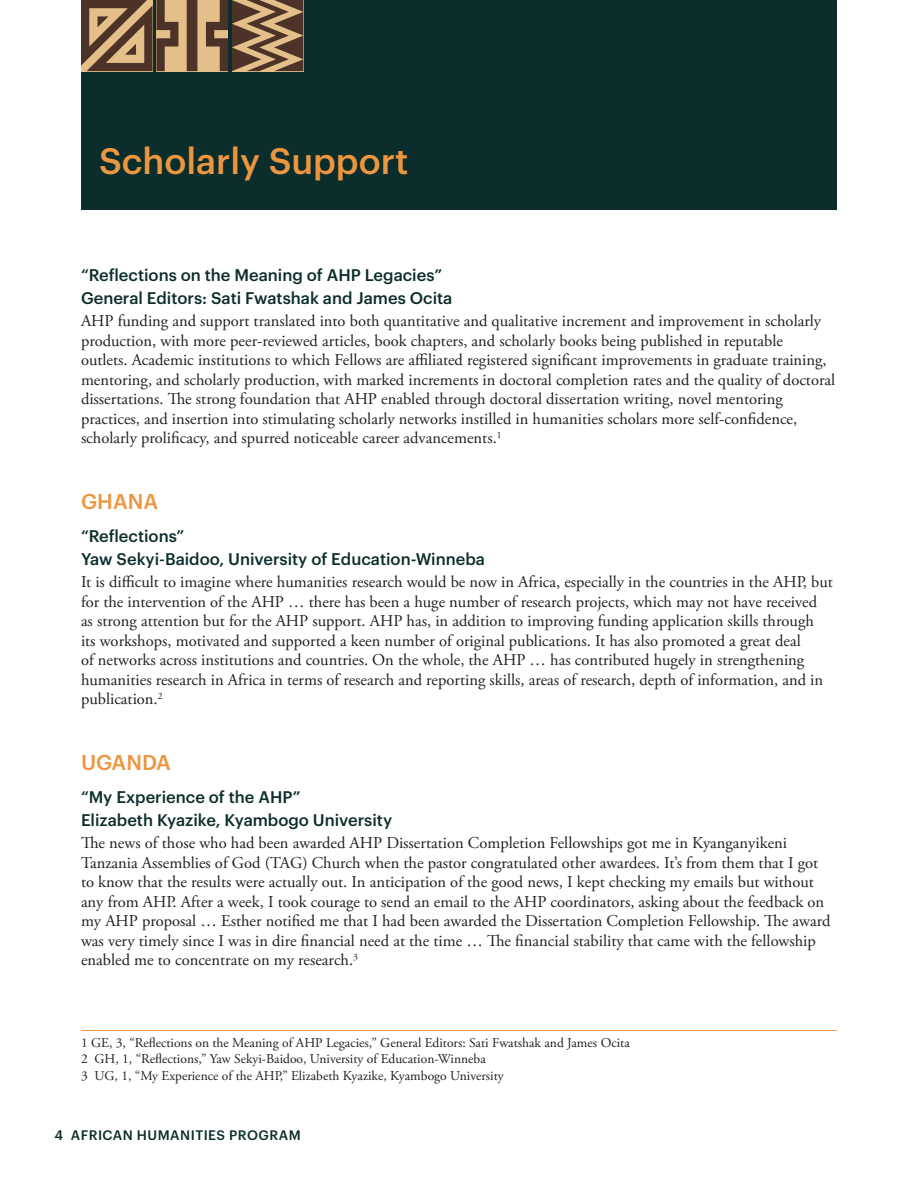
<style>
.page{position:relative;width:918px;height:1188px;background:#fff}
.page>*{position:absolute;margin:0;border:0;box-sizing:border-box;transform-origin:0 0}
.t1{font:500 36px "Graphik";color:#ed9640}
.t2{font:500 21px "Graphik";color:#ed9640}
.t3{font:16.5px/19.5px "Adobe Garamond Pro";color:#231f20}
.t4{font:500 16.5px "Graphik";color:#0b2d2b}
.footnote{font:13.5px "Adobe Garamond Pro";color:#231f20}
.t5{font:500 13.5px "Graphik";letter-spacing:.035em;color:#0b2d2b}
</style>
<div class="page">
<div style="left:81px;top:0;width:756px;height:210px;background:#0b2d2b"></div>
<svg style="left:81px;top:0;width:222px;height:71px;background:#8d7052"></svg>
<hr style="left:81px;top:1030px;width:756px;height:1px;background:#ed9640">
<h1 class="t1" style="left:99px;top:134px;width:311px">Scholarly Support</h1>
<h3 class="t4" style="left:81px;top:263px;width:363px">“Reflections on the Meaning of AHP Legacies”</h3>
<h3 class="t4" style="left:81px;top:285px;width:373px">General Editors: Sati Fwatshak and James Ocita</h3>
<p class="t3" style="left:81px;top:312px;width:756px">AHP funding and support translated into both quantitative and qualitative increment and improvement in scholarly production, with more peer-reviewed articles, book chapters, and scholarly books being published in reputable<br>outlets. Academic institutions to which Fellows are affiliated registered significant improvements in graduate training, mentoring, and scholarly production, with marked increments in doctoral completion rates and the quality of doctoral dissertations. The strong foundation that AHP enabled through doctoral dissertation writing, novel mentoring practices, and insertion into stimulating scholarly networks instilled in humanities scholars more self-confidence, scholarly prolificacy, and spurred noticeable career advancements.<sup>1</sup></p>
<h3 class="t2" style="left:81px;top:486px;width:79px">GHANA</h3>
<h3 class="t4" style="left:81px;top:524px;width:105px">“Reflections”</h3>
<h3 class="t4" style="left:81px;top:546px;width:405px">Yaw Sekyi-Baidoo, University of Education-Winneba</h3>
<p class="t3" style="left:81px;top:573px;width:753px">It is difficult to imagine where humanities research would be now in Africa, especially in the countries in the AHP, but for the intervention of the AHP … there has been a huge number of research projects, which may not have received as strong attention but for the AHP support. AHP has, in addition to improving funding application skills through<br>its workshops, motivated and supported a keen number of original publications. It has also promoted a great deal<br>of networks across institutions and countries. On the whole, the AHP … has contributed hugely in strengthening humanities research in Africa in terms of research and reporting skills, areas of research, depth of information, and in publication.<sup>2</sup></p>
<p class="t2" style="left:81px;top:747px;width:91px">UGANDA</p>
<h3 class="t4" style="left:81px;top:785px;width:221px">“My Experience of the AHP”</h3>
<h3 class="t4" style="left:81px;top:807px;width:313px">Elizabeth Kyazike, Kyambogo University</h3>
<p class="t3" style="left:81px;top:834px;width:751px">The news of those who had been awarded AHP Dissertation Completion Fellowships got me in Kyanganyikeni Tanzania Assemblies of God (TAG) Church when the pastor congratulated other awardees. It’s from them that I got to know that the results were actually out. In anticipation of the good news, I kept checking my emails but without any from AHP. After a week, I took courage to send an email to the AHP coordinators, asking about the feedback on my AHP proposal … Esther notified me that I had been awarded the Dissertation Completion Fellowship. The award was very timely since I was in dire financial need at the time … The financial stability that came with the fellowship enabled me to concentrate on my research.<sup>3</sup></p>
<p class="footnote" style="left:81px;top:1035px;width:550px">1 GE, 3, “Reflections on the Meaning of AHP Legacies,” General Editors: Sati Fwatshak and James Ocita</p>
<p class="footnote" style="left:81px;top:1051px;width:406px">2 GH, 1, “Reflections,” Yaw Sekyi-Baidoo, University of Education-Winneba</p>
<p class="footnote" style="left:81px;top:1068px;width:424px">3 UG, 1, “My Experience of the AHP,” Elizabeth Kyazike, Kyambogo University</p>
<p class="t5" style="left:54px;top:1124px;width:248px">4 AFRICAN HUMANITIES PROGRAM</p>
</div>
